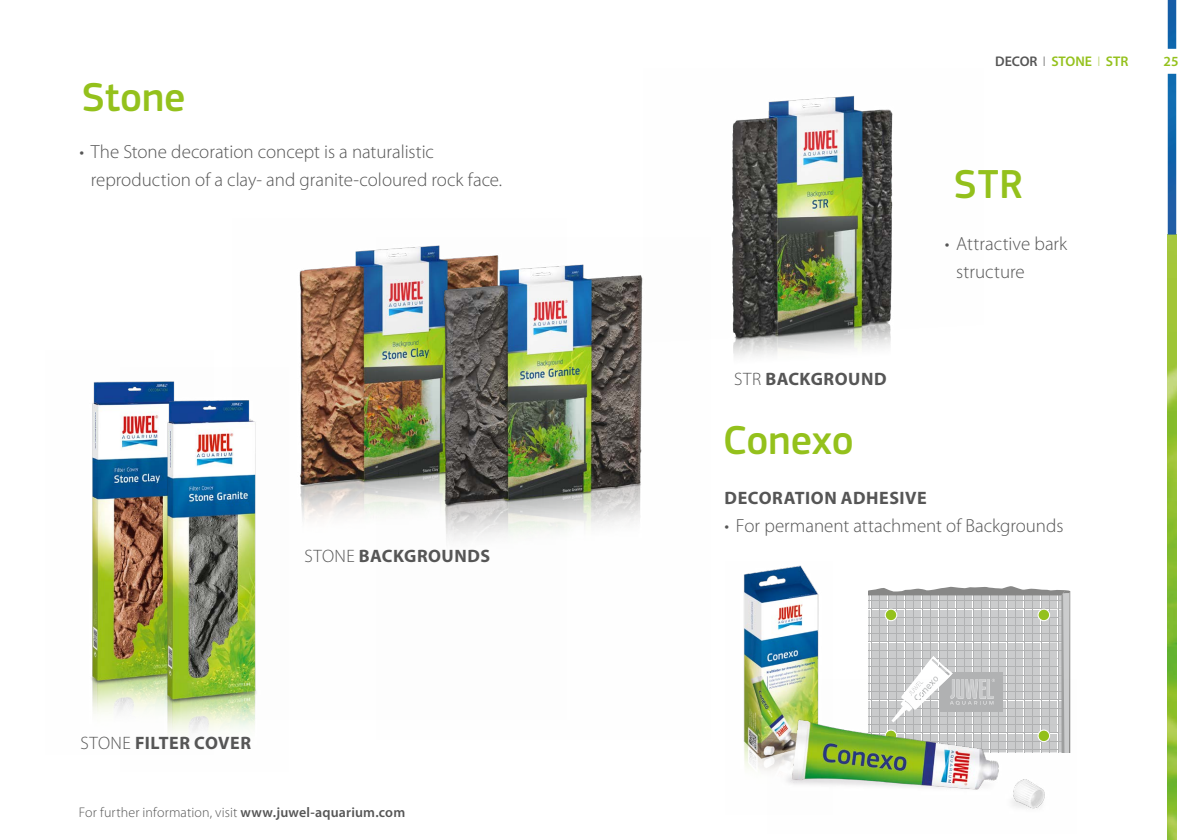
<style>
.page{position:relative;width:1191px;height:840px;background:#fff}
.page>*{position:absolute;margin:0;border:0;box-sizing:border-box;transform-origin:0 0}
.t1{font:500 42px "PF Square Sans Pro";color:#94c11c}
.t2{font:300 19px/28px "Myriad Pro";color:#565656}
.t3{font:700 18px "Myriad Pro";letter-spacing:.03em;color:#565656}
.t4{font:300 14px "Myriad Pro";letter-spacing:.01em;color:#565656}
.t5{font:600 14px "Myriad Pro";color:#94c11c}
.s1{font-weight:300}
.s2{font-weight:600}
.s3{color:#565656}
.s4{font-weight:300;color:#565656}
.s5{font-weight:300;color:#aecc52}
</style>
<div class="page">
<img style="left:1167px;top:0;width:9px;height:839px">
<img style="left:299px;top:249px;width:78px;height:271px">
<svg style="left:868px;top:586px;width:202px;height:93px;background:#c6c7c6"></svg>
<img style="left:743px;top:565px;width:76px;height:206px">
<img style="left:767px;top:679px;width:304px;height:130px">
<img style="left:91px;top:381px;width:30px;height:333px">
<img style="left:121px;top:381px;width:135px;height:353px">
<img style="left:731px;top:95px;width:162px;height:262px">
<img style="left:377px;top:245px;width:266px;height:296px">
<h1 class="t1" style="left:82px;top:73px;width:105px">Stone</h1>
<p class="t2" style="left:91px;top:137px;width:413px;text-indent:-11px">• The Stone decoration concept is a naturalistic reproduction of a clay- and granite-coloured rock face.</p>
<p class="t3" style="left:304px;top:544px;width:187px"><span class="s1">STONE</span> BACKGROUNDS</p>
<p class="t3" style="left:81px;top:731px;width:172px"><span class="s1">STONE</span> FILTER COVER</p>
<p class="t4" style="left:79px;top:803px;width:328px">For further information, visit <span class="s2">www.juwel-aquarium.com</span></p>
<p class="t5" style="left:995px;top:53px;width:135px"><span class="s3">DECOR</span> <span class="s4">I</span> STONE <span class="s5">I</span> STR</p>
<p class="t5" style="left:1163px;top:53px;width:17px">25</p>
<h1 class="t1" style="left:953px;top:160px;width:71px">STR</h1>
<p class="t3" style="left:734px;top:367px;width:154px"><span class="s1">STR</span> BACKGROUND</p>
<h1 class="t1" style="left:723px;top:415px;width:132px">Conexo</h1>
<p class="t2" style="left:956px;top:229px;width:112px;text-indent:-11px">• Attractive bark structure</p>
<p class="t3" style="left:724px;top:485px;width:204px">DECORATION ADHESIVE</p>
<p class="t2" style="left:724px;top:511px;width:340px">• For permanent attachment of Backgrounds</p>
</div>
